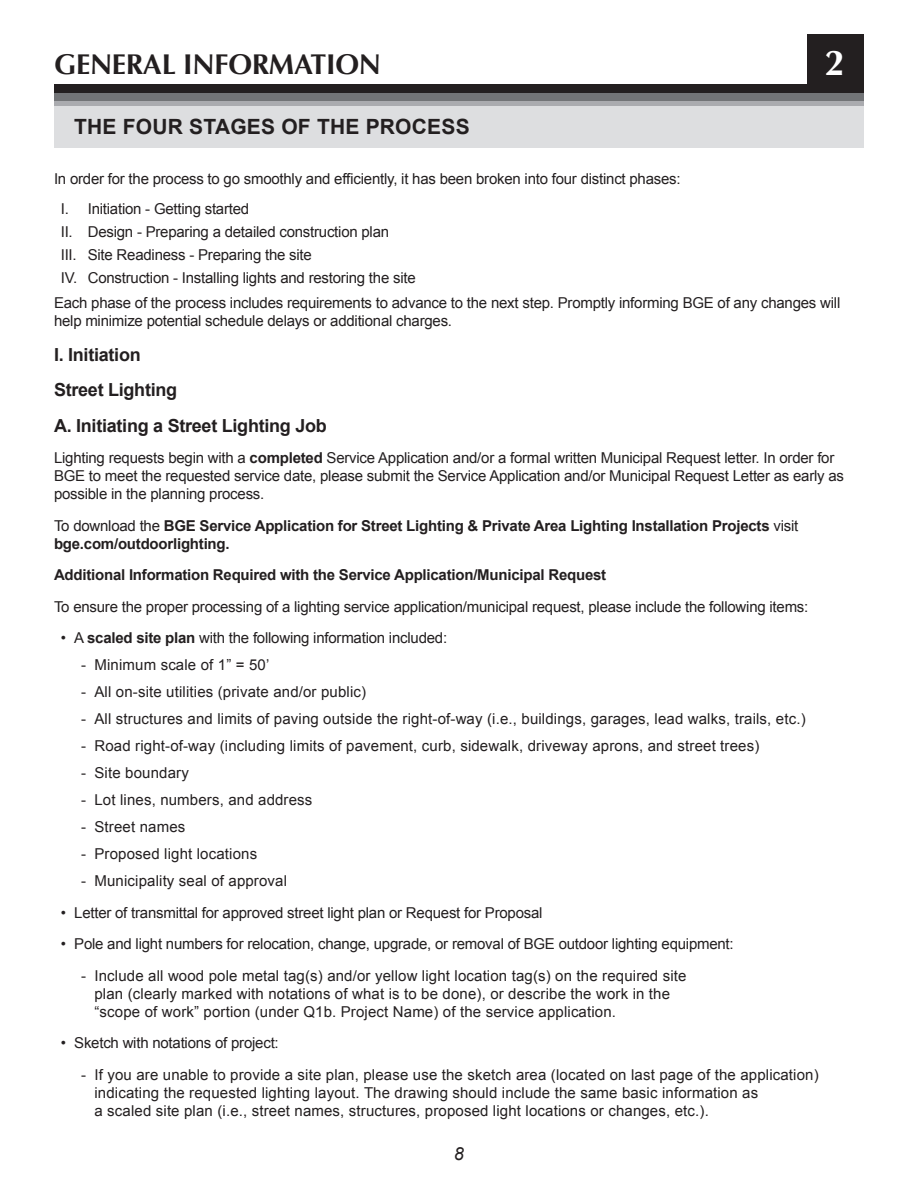
<style>
.page{position:relative;width:918px;height:1188px;background:#fff}
.page>*{position:absolute;margin:0;border:0;box-sizing:border-box;transform-origin:0 0}
.t1{font:700 36px "Optima";color:#fff}
.TOC_header_1{font:700 28.5px "Optima";letter-spacing:-.01em;color:#231f20}
.TOC_header_3{font:700 21px "Arial";letter-spacing:.01em;color:#231f20}
.body_12pt_bold{font:700 18px "Arial";letter-spacing:-.015em;color:#231f20}
.t2{font:italic 18px "Arial";color:#231f20}
.dash_bullets{font:15px/18px "Arial";letter-spacing:.01em;color:#231f20}
.body_10pt{font:15px/18px "Arial";letter-spacing:-.015em;color:#231f20}
.bullets_10pt_no_inde{font:15px "Arial";letter-spacing:-.015em;color:#231f20}
.bullets_roman_no_ind{font:15px "Arial";letter-spacing:-.015em;color:#231f20}
.body_10pt-2{font:700 15px/18px "Arial";letter-spacing:-.015em;color:#231f20}
.body_10pt_bold{font:700 15px "Arial";letter-spacing:-.015em;color:#231f20}
.s1{font-weight:700}
.s2{font-weight:400}
</style>
<div class="page">
<div style="left:808px;top:35px;width:56px;height:56px;background:#231f20"></div>
<div style="left:54px;top:98px;width:810px;height:8px;background:#aaabaf"></div>
<div style="left:54px;top:93px;width:810px;height:8px;background:#727477"></div>
<div style="left:54px;top:84px;width:810px;height:9px;background:#231f20"></div>
<div style="left:54px;top:106px;width:810px;height:41px;background:#dddee0"></div>
<p class="TOC_header_1" style="left:54px;top:48px;width:328px">GENERAL INFORMATION</p>
<p class="t1" style="left:825px;top:42px;width:22px">2</p>
<p class="TOC_header_3" style="left:74px;top:113px;width:397px">THE FOUR STAGES OF THE PROCESS</p>
<p class="body_10pt" style="left:54px;top:170px;width:628px">In order for the process to go smoothly and efficiently, it has been broken into four distinct phases:</p>
<p class="bullets_roman_no_ind" style="left:61px;top:199px;width:190px">I. Initiation - Getting started</p>
<p class="bullets_roman_no_ind" style="left:61px;top:222px;width:330px">II. Design - Preparing a detailed construction plan</p>
<p class="bullets_roman_no_ind" style="left:61px;top:245px;width:253px">III. Site Readiness - Preparing the site</p>
<p class="bullets_roman_no_ind" style="left:61px;top:268px;width:356px">IV. Construction - Installing lights and restoring the site</p>
<p class="body_10pt" style="left:54px;top:294px;width:788px">Each phase of the process includes requirements to advance to the next step. Promptly informing BGE of any changes will help minimize potential schedule delays or additional charges.</p>
<p class="body_12pt_bold" style="left:54px;top:343px;width:88px">I. Initiation</p>
<p class="body_12pt_bold" style="left:54px;top:378px;width:125px">Street Lighting</p>
<p class="body_12pt_bold" style="left:54px;top:413px;width:274px">A. Initiating a Street Lighting Job</p>
<p class="body_10pt" style="left:54px;top:449px;width:792px">Lighting requests begin with a <span class="s1">completed</span> Service Application and/or a formal written Municipal Request letter. In order for<br>BGE to meet the requested service date, please submit the Service Application and/or Municipal Request Letter as early as possible in the planning process.</p>
<p class="body_10pt-2" style="left:54px;top:517px;width:746px"><span class="s2">To download the</span> BGE Service Application for Street Lighting &amp; Private Area Lighting Installation Projects <span class="s2">visit </span>bge.com/outdoorlighting.</p>
<p class="body_10pt_bold" style="left:54px;top:565px;width:554px">Additional Information Required with the Service Application/Municipal Request</p>
<p class="body_10pt" style="left:54px;top:597px;width:756px">To ensure the proper processing of a lighting service application/municipal request, please include the following items:</p>
<p class="bullets_10pt_no_inde" style="left:61px;top:628px;width:388px">• A <span class="s1">scaled site plan</span> with the following information included:</p>
<p class="dash_bullets" style="left:81px;top:656px;width:190px">- Minimum scale of 1” = 50’</p>
<p class="dash_bullets" style="left:81px;top:683px;width:287px">- All on-site utilities (private and/or public)</p>
<p class="dash_bullets" style="left:81px;top:710px;width:726px">- All structures and limits of paving outside the right-of-way (i.e., buildings, garages, lead walks, trails, etc.)</p>
<p class="dash_bullets" style="left:81px;top:737px;width:680px">- Road right-of-way (including limits of pavement, curb, sidewalk, driveway aprons, and street trees)</p>
<p class="dash_bullets" style="left:81px;top:764px;width:109px">- Site boundary</p>
<p class="dash_bullets" style="left:81px;top:791px;width:233px">- Lot lines, numbers, and address</p>
<p class="dash_bullets" style="left:81px;top:818px;width:106px">- Street names</p>
<p class="dash_bullets" style="left:81px;top:845px;width:178px">- Proposed light locations</p>
<p class="dash_bullets" style="left:81px;top:872px;width:208px">- Municipality seal of approval</p>
<p class="bullets_10pt_no_inde" style="left:61px;top:902px;width:483px">• Letter of transmittal for approved street light plan or Request for Proposal</p>
<p class="bullets_10pt_no_inde" style="left:61px;top:934px;width:675px">• Pole and light numbers for relocation, change, upgrade, or removal of BGE outdoor lighting equipment:</p>
<p class="dash_bullets" style="left:94px;top:966px;width:594px;text-indent:-14px">- Include all wood pole metal tag(s) and/or yellow light location tag(s) on the required site plan (clearly marked with notations of what is to be done), or describe the work in the “scope of work” portion (under Q1b. Project Name) of the service application.</p>
<p class="bullets_10pt_no_inde" style="left:61px;top:1033px;width:220px">• Sketch with notations of project:</p>
<p class="dash_bullets" style="left:94px;top:1065px;width:726px;text-indent:-14px">- If you are unable to provide a site plan, please use the sketch area (located on last page of the application) indicating the requested lighting layout. The drawing should include the same basic information as<br>a scaled site plan (i.e., street names, structures, proposed light locations or changes, etc.).</p>
<p class="t2" style="left:454px;top:1142px;width:12px">8</p>
</div>
